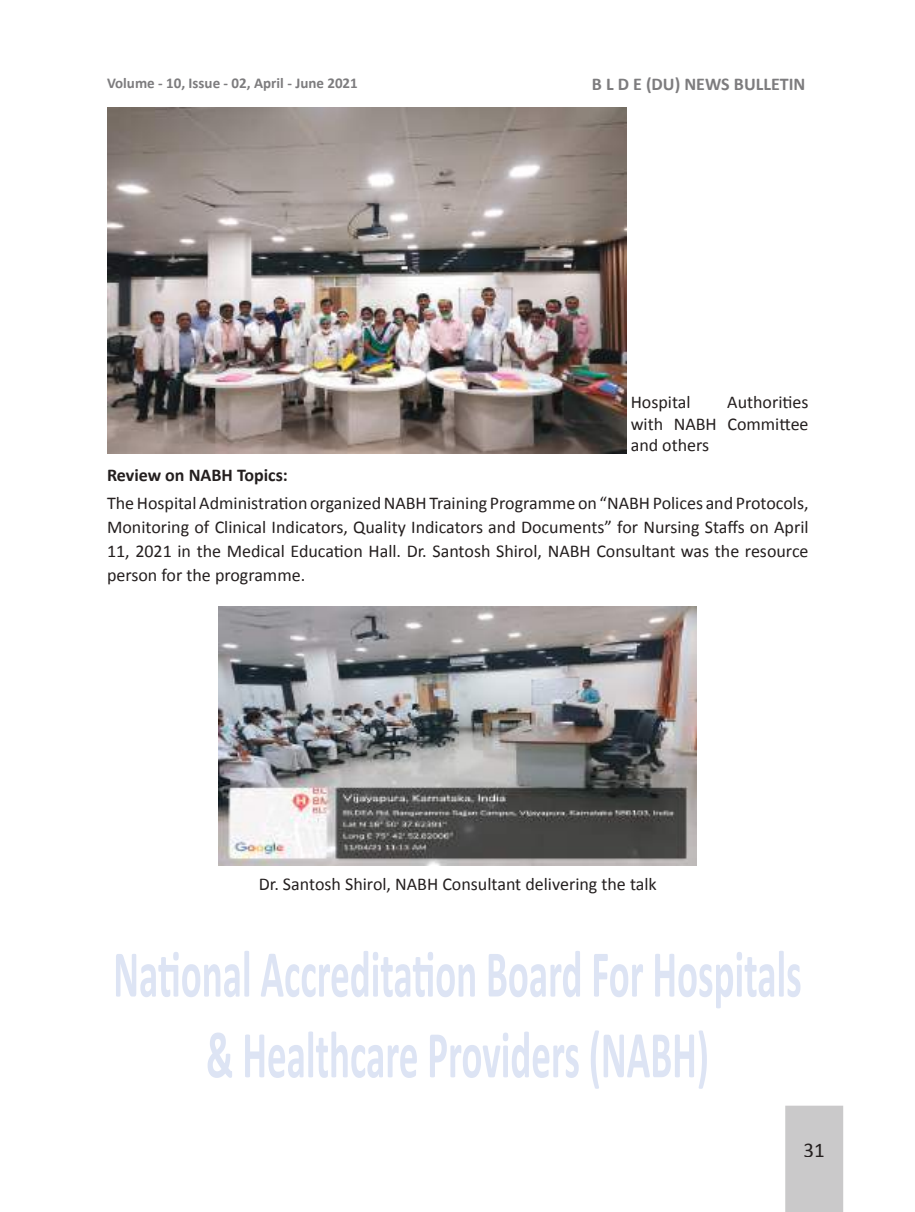
<style>
.page{position:relative;width:915px;height:1212px;background:#fff}
.page>*{position:absolute;margin:0;border:0;box-sizing:border-box;transform-origin:0 0}
.t1{font:21px "Calibri";color:#241f1f}
.t2{font:18px/24px "Calibri";color:#241f1f;text-align:justify}
.t3{font:700 18px "Calibri";color:#7d7c7e}
.t4{font:700 18px "Calibri";color:#241f1f}
.t5{font:700 15px "Calibri";color:#7d7c7e}
</style>
<div class="page">
<div style="left:785px;top:1106px;width:57px;height:106px;background:#cac9ca"></div>
<div style="left:804px;top:1143px;width:19px;height:14px;background:#cac9ca"></div>
<img style="left:107px;top:107px;width:519px;height:347px">
<img style="left:218px;top:606px;width:478px;height:259px">
<svg style="left:207px;top:1030px;width:499px;height:59px"></svg>
<svg style="left:116px;top:951px;width:684px;height:57px"></svg>
<p class="t5" style="left:107px;top:74px;width:252px">Volume - 10, Issue - 02, April - June 2021</p>
<p class="t3" style="left:591px;top:72px;width:215px">B L D E (DU) NEWS BULLETIN</p>
<p class="t2" style="left:630px;top:390px;width:179px;line-height:21.6px;text-indent:96px">Authorities with NABH Committee and others</p>
<p class="t2" style="left:630px;top:389px;width:61px">Hospital</p>
<p class="t4" style="left:107px;top:463px;width:182px">Review on NABH Topics:</p>
<p class="t2" style="left:107px;top:490px;width:702px">The Hospital Administration organized NABH Training Programme on “NABH Polices and Protocols, Monitoring of Clinical Indicators, Quality Indicators and Documents” for Nursing Staffs on April 11, 2021 in the Medical Education Hall. Dr. Santosh Shirol, NABH Consultant was the resource person for the programme.</p>
<p class="t2" style="left:259px;top:871px;width:399px">Dr. Santosh Shirol, NABH Consultant delivering the talk</p>
<p class="t1" style="left:803px;top:1136px;width:23px">31</p>
</div>
